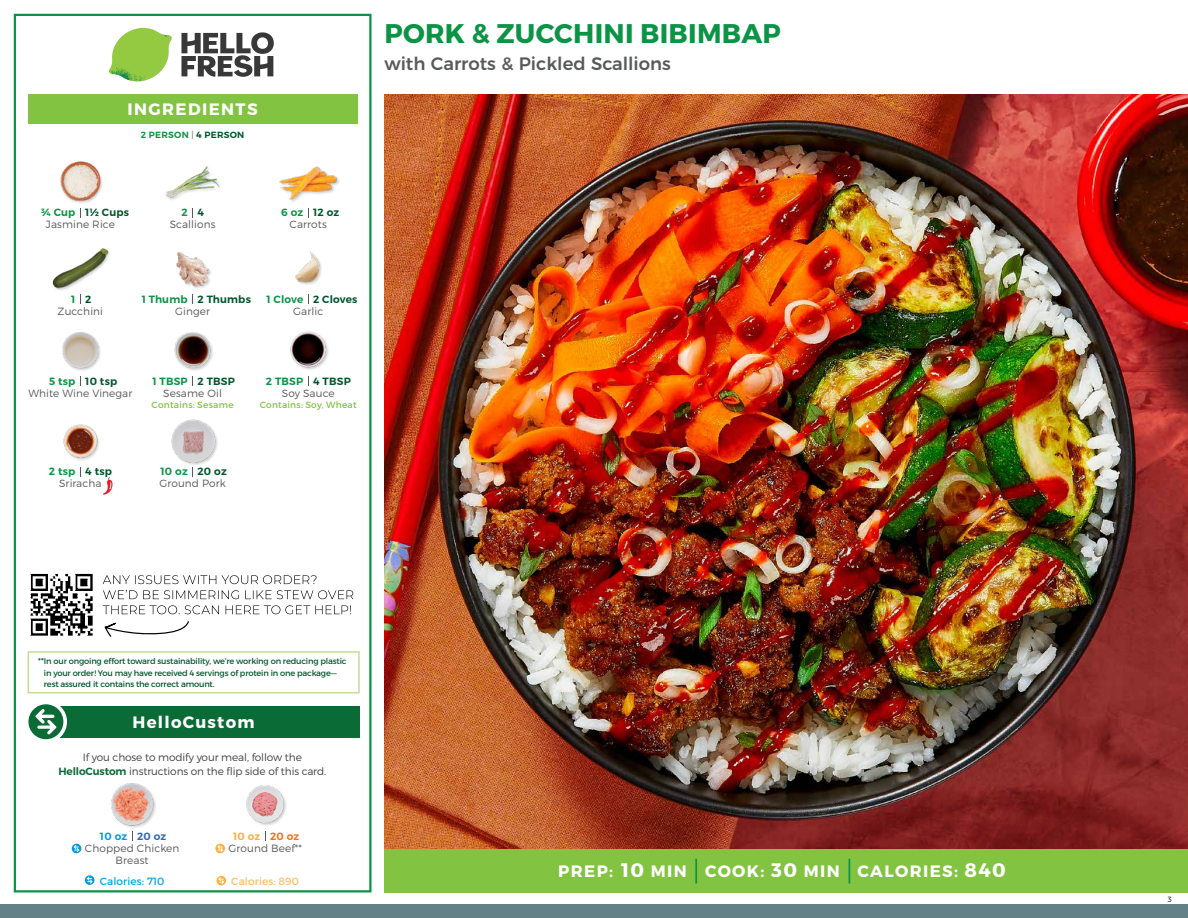
<style>
.page{position:relative;width:1188px;height:918px;background:#fff}
.page>*{position:absolute;margin:0;border:0;box-sizing:border-box;transform-origin:0 0}
.t1{font:700 27px "Montserrat";letter-spacing:.01em;color:#0b9446}
.t2{font:500 18px "Montserrat";color:#58595b}
.t3{font:700 16.5px "Montserrat";letter-spacing:.085em;color:#fff}
.t4{font:300 10.5px/12px "Montserrat";letter-spacing:.01em;color:#58595b;text-align:center}
.t5{font:300 10.5px/13.5px "Montserrat";letter-spacing:-.01em;color:#414042;text-align:center}
.t6{font:600 10.5px "Montserrat";letter-spacing:.02em;color:#00562c}
.t7{font:600 10.5px "Montserrat";letter-spacing:.02em;color:#0b9446}
.t8{font:10.5px "Montserrat";letter-spacing:.01em;color:#00a8e3}
.t9{font:10.5px "Montserrat";letter-spacing:.01em;color:#fabe6b}
.t10{font:600 10.5px "Montserrat";letter-spacing:.02em;color:#009bdf}
.t11{font:600 10.5px "Montserrat";letter-spacing:.02em;color:#f8af45}
.t12{font:9px "Montserrat";letter-spacing:.025em;color:#82c341}
.t13{font:600 9px "Montserrat";letter-spacing:.03em;color:#0b9446}
.t14{font:8.25px/11.2px "Montserrat";letter-spacing:-.02em;color:#00562c}
.t15{font:300 7.5px "Montserrat";color:#000}
.s1{font-weight:300;color:#58595b}
.s2{color:#00562c}
.s3{font-size:8.4px}
.s4{font-weight:600;color:#0b6b37}
.s5{color:#3069b3}
.s6{color:#f37121}
.s7{font-size:19.5px}
</style>
<div class="page">
<div style="left:0;top:904px;width:1188px;height:14px;background:#638186"></div>
<div style="left:384px;top:849px;width:804px;height:43px;background:#82c341"></div>
<svg style="left:181px;top:32px;width:93px;height:45px"></svg>
<svg style="left:114px;top:28px;width:55px;height:36px"></svg>
<img style="left:143px;top:28px;width:29px;height:24px">
<img style="left:112px;top:48px;width:54px;height:10px">
<img style="left:109px;top:52px;width:55px;height:30px">
<img style="left:142px;top:58px;width:24px;height:23px">
<div style="left:28px;top:94px;width:330px;height:30px;background:#82c341"></div>
<div style="left:14px;top:14px;width:358px;height:878px;border:2px solid #0b9446"></div>
<img style="left:384px;top:94px;width:804px;height:755px">
<img style="left:176px;top:252px;width:35px;height:37px">
<img style="left:295px;top:251px;width:27px;height:34px">
<img style="left:165px;top:166px;width:55px;height:34px">
<img style="left:279px;top:166px;width:59px;height:36px">
<img style="left:52px;top:248px;width:58px;height:42px">
<div style="left:61px;top:161px;width:43px;height:43px;background:#000;opacity:.2"></div>
<img style="left:60px;top:161px;width:44px;height:41px">
<img style="left:174px;top:332px;width:39px;height:39px">
<img style="left:290px;top:331px;width:38px;height:39px">
<img style="left:62px;top:332px;width:39px;height:39px">
<div style="left:172px;top:420px;width:47px;height:46px;background:#000;opacity:.2"></div>
<img style="left:171px;top:419px;width:48px;height:44px">
<img style="left:63px;top:424px;width:36px;height:36px">
<svg style="left:103px;top:477px;width:10px;height:18px"></svg>
<div style="left:27px;top:651px;width:333px;height:42px;border:2px solid #c5de92"></div>
<div style="left:33px;top:706px;width:327px;height:31px;background:#0b6b37"></div>
<div style="left:25px;top:701px;width:42px;height:42px;background:#fff;border-radius:50%"></div>
<div style="left:28px;top:704px;width:35px;height:35px;background:#0a6b37;border-radius:50%"></div>
<svg style="left:35px;top:709px;width:22px;height:26px"></svg>
<div style="left:111px;top:784px;width:46px;height:45px;background:#000;opacity:.2"></div>
<img style="left:111px;top:783px;width:46px;height:43px">
<svg style="left:72px;top:844px;width:9px;height:9px"></svg>
<svg style="left:74px;top:845px;width:5px;height:7px"></svg>
<svg style="left:85px;top:875px;width:9px;height:10px"></svg>
<svg style="left:87px;top:877px;width:6px;height:7px"></svg>
<img style="left:246px;top:785px;width:40px;height:41px">
<hr style="left:695px;top:859px;width:2px;height:25px;background:#0b9446">
<svg style="left:849px;top:859px;width:1px;height:25px"></svg>
<img style="left:30px;top:573px;width:63px;height:63px">
<svg style="left:104px;top:621px;width:85px;height:16px"></svg>
<svg style="left:103px;top:605px;width:248px;height:9px"></svg>
<svg style="left:103px;top:590px;width:250px;height:9px"></svg>
<svg style="left:103px;top:575px;width:214px;height:9px"></svg>
<svg style="left:215px;top:844px;width:10px;height:9px"></svg>
<svg style="left:217px;top:845px;width:6px;height:7px"></svg>
<svg style="left:216px;top:876px;width:10px;height:9px"></svg>
<svg style="left:218px;top:877px;width:6px;height:7px"></svg>
<h3 class="t3" style="left:128px;top:99px;width:132px">INGREDIENTS</h3>
<p class="t13" style="left:141px;top:129px;width:105px">2 PERSON <span class="s1">|</span> <span class="s2">4 PERSON</span></p>
<h1 class="t1" style="left:385px;top:17px;width:398px">PORK &amp; ZUCCHINI BIBIMBAP</h1>
<h2 class="t2" style="left:384px;top:49px;width:288px">with Carrots &amp; Pickled Scallions</h2>
<p class="t7" style="left:41px;top:206px;width:36px">¾ Cup</p>
<p class="t6" style="left:85px;top:206px;width:45px">1½ Cups</p>
<p class="t6" style="left:198px;top:206px;width:8px">4</p>
<p class="t6" style="left:313px;top:206px;width:28px">12 oz</p>
<p class="t7" style="left:182px;top:206px;width:8px">2</p>
<p class="t7" style="left:281px;top:206px;width:24px">6 oz</p>
<p class="t4" style="left:46px;top:218px;width:70px">Jasmine Rice</p>
<p class="t4" style="left:170px;top:218px;width:47px">Scallions</p>
<p class="t4" style="left:290px;top:218px;width:39px">Carrots</p>
<p class="t7" style="left:71px;top:292px;width:6px">1</p>
<p class="t6" style="left:85px;top:292px;width:8px">2</p>
<p class="t6" style="left:198px;top:292px;width:55px">2 Thumbs</p>
<p class="t6" style="left:313px;top:292px;width:46px">2 Cloves</p>
<p class="t7" style="left:142px;top:292px;width:47px">1 Thumb</p>
<p class="t7" style="left:266px;top:292px;width:38px">1 Clove</p>
<p class="t4" style="left:58px;top:305px;width:47px">Zucchini</p>
<p class="t4" style="left:175px;top:305px;width:36px">Ginger</p>
<p class="t4" style="left:293px;top:305px;width:32px">Garlic</p>
<p class="t7" style="left:49px;top:375px;width:28px">5 tsp</p>
<p class="t6" style="left:85px;top:375px;width:34px">10 tsp</p>
<p class="t6" style="left:198px;top:375px;width:39px">2 TBSP</p>
<p class="t6" style="left:313px;top:375px;width:39px">4 TBSP</p>
<p class="t7" style="left:152px;top:375px;width:37px">1 TBSP</p>
<p class="t7" style="left:266px;top:375px;width:39px">2 TBSP</p>
<p class="t4" style="left:28px;top:387px;width:106px">White Wine Vinegar</p>
<p class="t4" style="left:163px;top:387px;width:60px">Sesame Oil</p>
<p class="t12" style="left:152px;top:399px;width:84px">Contains: Sesame</p>
<p class="t4" style="left:282px;top:387px;width:54px">Soy Sauce</p>
<p class="t12" style="left:260px;top:399px;width:98px">Contains: Soy, Wheat</p>
<p class="t7" style="left:49px;top:465px;width:28px">2 tsp</p>
<p class="t6" style="left:85px;top:465px;width:28px">4 tsp</p>
<p class="t7" style="left:160px;top:465px;width:29px">10 oz</p>
<p class="t6" style="left:198px;top:465px;width:31px">20 oz</p>
<p class="t4" style="left:59px;top:477px;width:44px">Sriracha</p>
<p class="t4" style="left:159px;top:477px;width:68px">Ground Pork</p>
<p class="t14" style="left:44px;top:656px;width:304px;text-indent:-6px"><span class="s3">**</span>In our ongoing effort toward sustainability, we’re working on reducing plastic in your order! You may have received 4 servings of protein in one package— rest assured it contains the correct amount.</p>
<h3 class="t3" style="left:133px;top:712px;width:123px">HelloCustom</h3>
<p class="t5" style="left:58px;top:750px;width:269px">If you chose to modify your meal, follow the<br><span class="s4">HelloCustom</span> instructions on the flip side of this card.</p>
<p class="t10" style="left:100px;top:830px;width:68px">10 oz <span class="s5">20 oz</span></p>
<p class="t4" style="left:85px;top:842px;width:96px">Chopped Chicken<br>Breast</p>
<p class="t8" style="left:100px;top:874px;width:66px">Calories: 710</p>
<p class="t11" style="left:233px;top:830px;width:68px">10 oz <span class="s6">20 oz</span></p>
<p class="t4" style="left:229px;top:842px;width:75px">Ground Beef**</p>
<p class="t9" style="left:231px;top:874px;width:69px">Calories: 890</p>
<h3 class="t3" style="left:558px;top:861px;width:449px">PREP: <span class="s7">10</span> MIN COOK: <span class="s7">30</span> MIN CALORIES: <span class="s7">840</span></h3>
<p class="t15" style="left:1168px;top:895px;width:5px">3</p>
</div>
